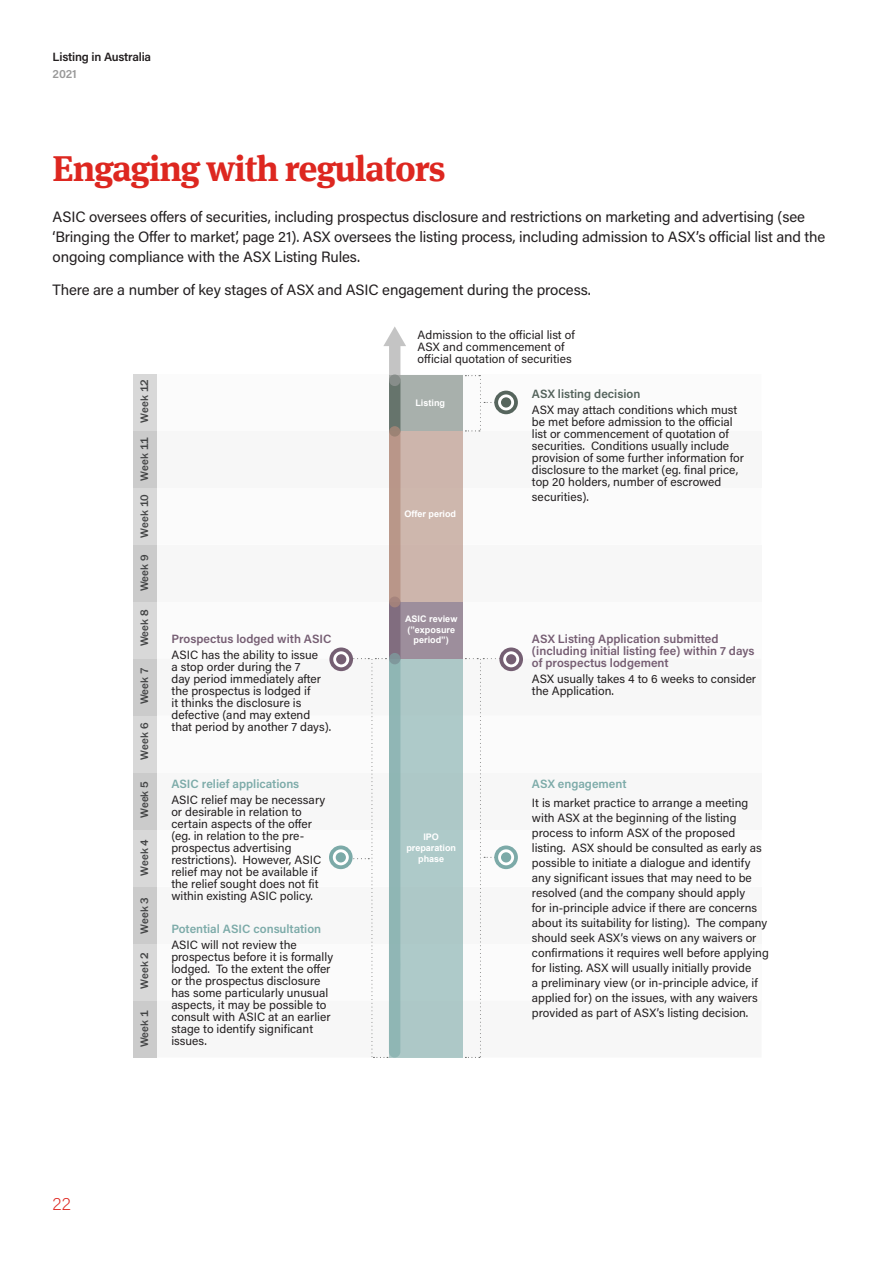
<style>
.page{position:relative;width:893px;height:1263px;background:#fff}
.page>*{position:absolute;margin:0;border:0;box-sizing:border-box;transform-origin:0 0}
.Section_titles{font:700 36px "Meta Serif Offc Pro";letter-spacing:-.03em;color:#dd2720}
.t1{font:200 18px "Acumin Pro";color:#dd2720}
.P_body{font:15px/20.2px "Acumin Pro";letter-spacing:-.01em;color:#231f20}
.Smallprint{font:12px/12px "Acumin Pro";color:#231f20}
.Smallprint-2{font:600 12px/12px "Acumin Pro";color:#765e73}
.Smallprint-3{font:600 12px "Acumin Pro";color:#7daba9}
.t2{font:600 12px "Acumin Pro";letter-spacing:-.02em;color:#231f20}
.Smallprint-4{font:600 12px "Acumin Pro";color:#54635c}
.t3{font:600 12px "Acumin Pro";color:#999}
.t4{font:500 11.1px "Franklin Gothic";color:#434445}
.t5{font:700 9px/10.8px "Arial";color:#fff;text-align:center}
</style>
<div class="page">
<div style="left:155px;top:1000px;width:607px;height:57px;background:#f7f7f7"></div>
<div style="left:155px;top:944px;width:607px;height:56px;background:#fbfbfb"></div>
<div style="left:155px;top:887px;width:607px;height:57px;background:#f7f7f7"></div>
<div style="left:155px;top:830px;width:607px;height:57px;background:#fbfbfb"></div>
<div style="left:155px;top:773px;width:607px;height:57px;background:#f7f7f7"></div>
<div style="left:155px;top:716px;width:607px;height:57px;background:#fbfbfb"></div>
<div style="left:155px;top:659px;width:607px;height:57px;background:#f7f7f7"></div>
<div style="left:155px;top:602px;width:607px;height:57px;background:#fbfbfb"></div>
<div style="left:155px;top:545px;width:607px;height:57px;background:#f7f7f7"></div>
<div style="left:155px;top:488px;width:607px;height:57px;background:#fbfbfb"></div>
<div style="left:155px;top:431px;width:607px;height:57px;background:#f7f7f7"></div>
<div style="left:155px;top:374px;width:607px;height:57px;background:#fbfbfb"></div>
<div style="left:134px;top:1000px;width:23px;height:57px;background:#cbcbcb"></div>
<div style="left:134px;top:944px;width:23px;height:56px;background:#d8d8d8"></div>
<div style="left:134px;top:887px;width:23px;height:57px;background:#cbcbcb"></div>
<div style="left:134px;top:830px;width:23px;height:57px;background:#d8d8d8"></div>
<div style="left:134px;top:773px;width:23px;height:57px;background:#cbcbcb"></div>
<div style="left:134px;top:716px;width:23px;height:57px;background:#d8d8d8"></div>
<div style="left:134px;top:659px;width:23px;height:57px;background:#cbcbcb"></div>
<div style="left:134px;top:602px;width:23px;height:57px;background:#d8d8d8"></div>
<div style="left:134px;top:545px;width:23px;height:57px;background:#cbcbcb"></div>
<div style="left:134px;top:488px;width:23px;height:57px;background:#d8d8d8"></div>
<div style="left:134px;top:431px;width:23px;height:57px;background:#cbcbcb"></div>
<div style="left:134px;top:374px;width:23px;height:57px;background:#d8d8d8"></div>
<div style="left:389px;top:659px;width:73px;height:398px;background:#adc8c7"></div>
<div style="left:389px;top:602px;width:73px;height:57px;background:#9d8e9c"></div>
<div style="left:389px;top:431px;width:73px;height:171px;background:#cdb5ac"></div>
<div style="left:389px;top:376px;width:73px;height:55px;background:#a8b0ac"></div>
<svg style="left:496px;top:847px;width:20px;height:20px"></svg>
<div style="left:494px;top:845px;width:24px;height:24px;border:4px solid #7caaa8;border-radius:50%"></div>
<div style="left:501px;top:852px;width:10px;height:10px;background:#7caaa8;border-radius:50%"></div>
<div style="left:389px;top:596px;width:11px;height:68px;background:#816d7f;border-radius:6px"></div>
<svg style="left:389px;top:374px;width:11px;height:63px"></svg>
<div style="left:389px;top:653px;width:11px;height:404px;background:#8fb6b4;border-radius:6px"></div>
<svg style="left:389px;top:346px;width:11px;height:34px"></svg>
<svg style="left:383px;top:326px;width:23px;height:20px"></svg>
<svg style="left:389px;top:426px;width:11px;height:181px;background:#b69487"></svg>
<svg style="left:465px;top:375px;width:42px;height:57px"></svg>
<svg style="left:465px;top:658px;width:42px;height:400px"></svg>
<svg style="left:347px;top:658px;width:41px;height:400px"></svg>
<svg style="left:331px;top:847px;width:20px;height:20px"></svg>
<div style="left:329px;top:845px;width:24px;height:24px;border:4px solid #7caaa8;border-radius:50%"></div>
<div style="left:336px;top:852px;width:10px;height:10px;background:#7caaa8;border-radius:50%"></div>
<svg style="left:496px;top:392px;width:20px;height:20px"></svg>
<div style="left:494px;top:391px;width:24px;height:23px;border:4px solid #56655d;border-radius:50%"></div>
<div style="left:501px;top:397px;width:10px;height:11px;background:#56655d;border-radius:50%"></div>
<svg style="left:501px;top:649px;width:20px;height:20px"></svg>
<div style="left:499px;top:647px;width:24px;height:24px;border:4px solid #755f73;border-radius:50%"></div>
<div style="left:506px;top:654px;width:10px;height:10px;background:#755f73;border-radius:50%"></div>
<svg style="left:331px;top:649px;width:20px;height:20px"></svg>
<div style="left:329px;top:647px;width:24px;height:24px;border:4px solid #755f73;border-radius:50%"></div>
<div style="left:336px;top:654px;width:10px;height:10px;background:#755f73;border-radius:50%"></div>
<p class="t2" style="left:53px;top:49px;width:100px">Listing in Australia</p>
<p class="t3" style="left:53px;top:65px;width:26px">2021</p>
<p class="Section_titles" style="left:53px;top:139px;width:395px">Engaging with regulators</p>
<p class="P_body" style="left:53px;top:206px;width:774px">ASIC oversees offers of securities, including prospectus disclosure and restrictions on marketing and advertising (see ‘Bringing the Offer to market’, page 21). ASX oversees the listing process, including admission to ASX’s official list and the ongoing compliance with the ASX Listing Rules.</p>
<p class="P_body" style="left:53px;top:279px;width:540px">There are a number of key stages of ASX and ASIC engagement during the process.</p>
<h2 class="t1" style="left:53px;top:1192px;width:20px">22</h2>
<p class="t4" style="left:138px;top:423px;width:45px;rotate:-90deg">Week 12</p>
<p class="t4" style="left:138px;top:538px;width:102px;rotate:-90deg">Week 10 Week 11</p>
<p class="t4" style="left:138px;top:591px;width:38px;rotate:-90deg">Week 9</p>
<p class="t4" style="left:138px;top:646px;width:38px;rotate:-90deg">Week 8</p>
<p class="t4" style="left:138px;top:704px;width:38px;rotate:-90deg">Week 7</p>
<p class="t4" style="left:138px;top:759px;width:38px;rotate:-90deg">Week 6</p>
<p class="t4" style="left:138px;top:818px;width:38px;rotate:-90deg">Week 5</p>
<p class="t4" style="left:138px;top:876px;width:38px;rotate:-90deg">Week 4</p>
<p class="t4" style="left:138px;top:934px;width:38px;rotate:-90deg">Week 3</p>
<p class="t4" style="left:138px;top:989px;width:38px;rotate:-90deg">Week 2</p>
<p class="t4" style="left:138px;top:1047px;width:38px;rotate:-90deg">Week 1</p>
<p class="Smallprint-2" style="left:172px;top:632px;width:162px">Prospectus lodged with ASIC</p>
<p class="Smallprint" style="left:172px;top:648px;width:161px">ASIC has the ability to issue<br>a stop order during the 7<br>day period immediately after the prospectus is lodged if<br>it thinks the disclosure is defective (and may extend that period by another 7 days).</p>
<p class="Smallprint-3" style="left:171px;top:775px;width:129px">ASIC relief applications</p>
<p class="Smallprint" style="left:171px;top:793px;width:156px">ASIC relief may be necessary or desirable in relation to certain aspects of the offer (eg. in relation to the pre&shy;prospectus advertising restrictions). However, ASIC relief may not be available if the relief sought does not fit within existing ASIC policy.</p>
<p class="Smallprint-3" style="left:171px;top:920px;width:151px">Potential ASIC consultation</p>
<p class="Smallprint" style="left:171px;top:938px;width:163px">ASIC will not review the prospectus before it is formally lodged. To the extent the offer or the prospectus disclosure has some particularly unusual aspects, it may be possible to consult with ASIC at an earlier stage to identify significant issues.</p>
<p class="Smallprint" style="left:418px;top:329px;width:159px">Admission to the official list of<br>ASX and commencement of official quotation of securities</p>
<p class="t5" style="left:415px;top:397px;width:31px">Listing</p>
<p class="t5" style="left:404px;top:508px;width:53px">Offer period</p>
<p class="t5" style="left:405px;top:613px;width:54px">ASIC review (”exposure period”)</p>
<p class="t5" style="left:406px;top:831px;width:51px">IPO preparation phase</p>
<p class="Smallprint-4" style="left:532px;top:386px;width:110px">ASX listing decision</p>
<p class="Smallprint" style="left:532px;top:404px;width:214px">ASX may attach conditions which must be met before admission to the official list or commencement of quotation of securities. Conditions usually include provision of some further information for disclosure to the market (eg. final price, top 20 holders, number of escrowed</p>
<p class="Smallprint" style="left:532px;top:491px;width:58px">securities).</p>
<p class="Smallprint-2" style="left:532px;top:632px;width:224px">ASX Listing Application submitted (including initial listing fee) within 7 days of prospectus lodgement</p>
<p class="Smallprint" style="left:532px;top:672px;width:226px">ASX usually takes 4 to 6 weeks to consider the Application.</p>
<p class="Smallprint-3" style="left:532px;top:775px;width:96px">ASX engagement</p>
<p class="Smallprint" style="left:532px;top:795px;width:238px;line-height:15px">It is market practice to arrange a meeting with ASX at the beginning of the listing process to inform ASX of the proposed listing. ASX should be consulted as early as possible to initiate a dialogue and identify any significant issues that may need to be resolved (and the company should apply<br>for in-principle advice if there are concerns about its suitability for listing). The company should seek ASX’s views on any waivers or confirmations it requires well before applying for listing. ASX will usually initially provide<br>a preliminary view (or in-principle advice, if applied for) on the issues, with any waivers provided as part of ASX’s listing decision.</p>
</div>
